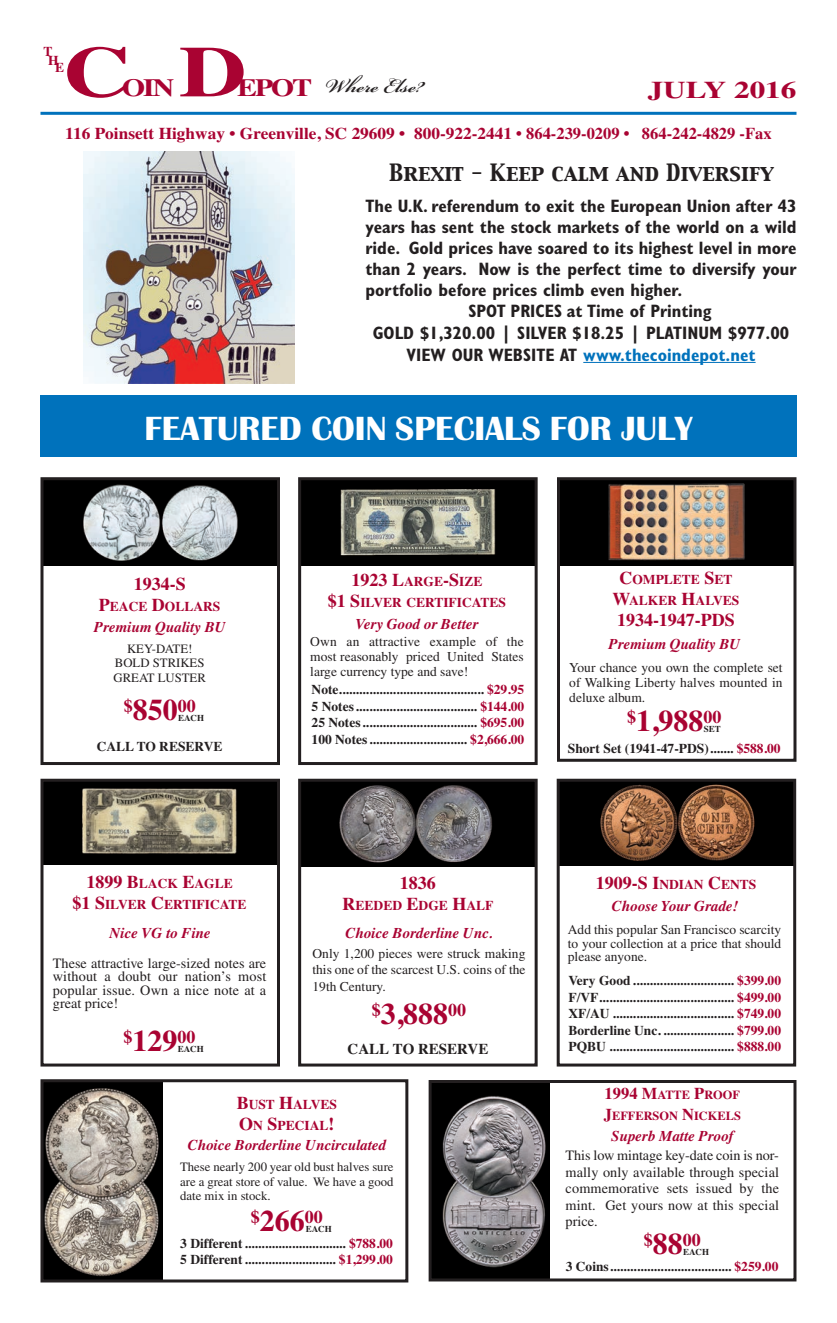
<style>
.page{position:relative;width:837px;height:1323px;background:#fff}
.page>*{position:absolute;margin:0;border:0;box-sizing:border-box;transform-origin:0 0}
.t1{font:700 72px "Times";color:#a90332;scale:1.3 1}
.t2{font:33px "Scotsdale";color:#fff}
.t3{font:700 30px "Times";color:#a90332}
.t4{font:700 30px "Bickham Script Std";color:#231f20}
.t5{font:700 24.75px "Times";letter-spacing:-.065em;color:#a90332;scale:1.2 1}
.t6{font:700 24px "Times";color:#a90332;scale:1.3 1}
.t7{font:21px "Capitals";color:#231f20}
.t8{font:700 condensed 18px "Gill Sans";color:#231f20}
.t9{font:700 18px "Times";color:#a90332}
.t10{font:700 condensed 18px "Gill Sans";color:#0072bc}
.t11{font:700 16.5px "Times";color:#a90332;scale:1.05 1}
.t12{font:italic 700 15px "Times";color:#a90332}
.t13{font:700 15px "Times";color:#231f20}
.t14{font:14.25px/16.5px "Times";letter-spacing:.01em;color:#231f20;text-align:justify}
.t15{font:700 13.5px/16.5px "Times";color:#231f20;text-align:justify}
.t16{font:13.5px/16.5px "Times";color:#231f20;text-align:justify}
.t17{font:700 13.5px/21px "Times";color:#a90332;text-align:center}
.t18{font:12.75px/14.2px "Times";color:#231f20;text-align:center}
.t19{font:700 12.3px/21px "Times";color:#a90332}
.t20{font:700 9px "Times";color:#231f20}
.s1{color:#231f20}
.s2{font-size:18px}
.s3{font-size:30px}
.s4{font-size:13.5px}
.s5{color:#a90332}
.s6{font-size:16.5px}
</style>
<div class="page">
<hr style="left:40px;top:112px;width:756px;height:3px;background:#0072bc">
<hr style="left:583px;top:362px;width:173px;height:1px;background:#0072bc">
<img style="left:84px;top:152px;width:210px;height:232px">
<div style="left:40px;top:395px;width:757px;height:62px;background:#0072bc"></div>
<img style="left:433px;top:1084px;width:116px;height:193px">
<div style="left:429px;top:1080px;width:367px;height:201px;border:3px solid #231f20"></div>
<img style="left:44px;top:1083px;width:119px;height:195px">
<div style="left:40px;top:1079px;width:368px;height:203px;border:3px solid #231f20"></div>
<img style="left:302px;top:783px;width:232px;height:84px">
<div style="left:298px;top:779px;width:240px;height:288px;border:3px solid #231f20"></div>
<img style="left:561px;top:481px;width:231px;height:84px">
<div style="left:557px;top:477px;width:239px;height:285px;border:3px solid #231f20"></div>
<img style="left:44px;top:783px;width:232px;height:82px">
<div style="left:40px;top:779px;width:240px;height:288px;border:3px solid #231f20"></div>
<img style="left:561px;top:783px;width:231px;height:83px">
<div style="left:557px;top:779px;width:239px;height:288px;border:3px solid #231f20"></div>
<img style="left:302px;top:481px;width:232px;height:84px">
<div style="left:298px;top:477px;width:240px;height:288px;border:3px solid #231f20"></div>
<img style="left:44px;top:481px;width:232px;height:85px">
<div style="left:40px;top:477px;width:240px;height:288px;border:3px solid #231f20"></div>
<p class="t17" style="left:44px;top:40px;width:11px">T</p>
<p class="t17" style="left:48px;top:49px;width:12px">H</p>
<p class="t17" style="left:55px;top:57px;width:11px">E</p>
<h1 class="t1" style="left:64px;top:29px;width:53px">C</h1>
<h1 class="t1" style="left:179px;top:29px;width:53px">D</h1>
<h3 class="t5" style="left:122px;top:73px;width:45px">OIN</h3>
<h3 class="t5" style="left:237px;top:73px;width:64px">EPOT</h3>
<h3 class="t4" style="left:325px;top:64px;width:100px">Where Else?</h3>
<h3 class="t6" style="left:648px;top:75px;width:116px">JULY 2016</h3>
<p class="t11" style="left:65px;top:124px;width:674px">116 Poinsett Highway • Greenville, SC 29609 • 800-922-2441 • 864-239-0209 • 864-242-4829 -Fax</p>
<h3 class="t7" style="left:389px;top:161px;width:387px">Brexit - Keep calm and Diversify</h3>
<h3 class="t8" style="left:365px;top:200px;width:433px">The U.K. referendum to exit the European Union after 43</h3>
<h3 class="t8" style="left:365px;top:221px;width:432px">years has sent the stock markets of the world on a wild</h3>
<h3 class="t8" style="left:365px;top:242px;width:433px">ride. Gold prices have soared to its highest level in more</h3>
<h3 class="t8" style="left:365px;top:263px;width:433px">than 2 years. Now is the perfect time to diversify your</h3>
<h3 class="t8" style="left:365px;top:284px;width:319px">portfolio before prices climb even higher.</h3>
<h3 class="t8" style="left:469px;top:305px;width:244px">SPOT PRICES at Time of Printing</h3>
<h3 class="t8" style="left:373px;top:326px;width:418px">GOLD $1,320.00 | SILVER $18.25 | PLATINUM $977.00</h3>
<h3 class="t10" style="left:406px;top:348px;width:351px"><span class="s1">VIEW OUR WEBSITE AT</span> www.thecoindepot.net</h3>
<h2 class="t2" style="left:144px;top:411px;width:550px">FEATURED COIN SPECIALS FOR JULY</h2>
<h3 class="t9" style="left:134px;top:574px;width:54px">1934-S</h3>
<p class="t17" style="left:99px;top:596px;width:123px"><span class="s2">P</span>EACE <span class="s2">D</span>OLLARS</p>
<p class="t12" style="left:94px;top:618px;width:133px">Premium Quality BU</p>
<p class="t18" style="left:114px;top:643px;width:94px">KEY-DATE!<br>BOLD STRIKES<br>GREAT LUSTER</p>
<h3 class="t9" style="left:124px;top:695px;width:74px">$<span class="s3">850</span>00</h3>
<p class="t20" style="left:178px;top:713px;width:28px">EACH</p>
<p class="t15" style="left:97px;top:738px;width:127px">CALL TO RESERVE</p>
<h3 class="t9" style="left:352px;top:570px;width:132px">1923 L<span class="s4">ARGE</span>-S<span class="s4">IZE</span></h3>
<p class="t17" style="left:328px;top:592px;width:180px"><span class="s2">$1 S</span>ILVER CERTIFICATES</p>
<p class="t12" style="left:356px;top:616px;width:124px">Very Good or Better</p>
<p class="t16" style="left:310px;top:636px;width:215px;line-height:14.7px">Own an attractive example of the most reasonably priced United States large currency type and save!</p>
<p class="t15" style="left:312px;top:681px;width:214px">Note........................................... <span class="s5">$29.95<br></span>5 Notes.................................... <span class="s5">$144.00<br></span>25 Notes.................................. <span class="s5">$695.00<br></span>100 Notes............................. <span class="s5">$2,666.00</span></p>
<p class="t17" style="left:613px;top:569px;width:128px"><span class="s2">C</span>OMPLETE <span class="s2">S</span>ET<br><span class="s2">W</span>ALKER <span class="s2">H</span>ALVES</p>
<h3 class="t9" style="left:617px;top:610px;width:119px">1934-1947-PDS</h3>
<p class="t12" style="left:609px;top:635px;width:133px">Premium Quality BU</p>
<p class="t16" style="left:569px;top:662px;width:215px;line-height:15px">Your chance you own the complete set of Walking Liberty halves mounted in deluxe album.</p>
<h3 class="t3" style="left:627px;top:703px;width:96px"><sup>$</sup>1,988<sup>00</sup></h3>
<p class="t20" style="left:704px;top:724px;width:19px">SET</p>
<p class="t15" style="left:568px;top:740px;width:214px">Short Set (1941-47-PDS)....... <span class="s5">$588.00</span></p>
<p class="t17" style="left:73px;top:873px;width:176px"><span class="s2">1899 B</span>LACK <span class="s2">E</span>AGLE<br><span class="s2">$1 S</span>ILVER <span class="s2">C</span>ERTIFICATE</p>
<h3 class="t9" style="left:400px;top:872px;width:37px">1836</h3>
<p class="t17" style="left:343px;top:895px;width:152px"><span class="s2">R</span>EEDED <span class="s2">E</span>DGE <span class="s2">H</span>ALF</p>
<p class="t12" style="left:109px;top:924px;width:103px">Nice VG to Fine</p>
<p class="t12" style="left:345px;top:924px;width:149px">Choice Borderline Unc.</p>
<p class="t16" style="left:313px;top:946px;width:215px">Only 1,200 pieces were struck making this one of the scarcest U.S. coins of the 19th Century.</p>
<p class="t14" style="left:53px;top:958px;width:215px;line-height:13.5px">These attractive large-sized notes are without a doubt our nation’s most popular issue. Own a nice note at a great price!</p>
<h3 class="t3" style="left:372px;top:996px;width:96px"><sup>$</sup>3,888<sup>00</sup></h3>
<p class="t13" style="left:348px;top:1040px;width:142px">CALL TO RESERVE</p>
<h3 class="t9" style="left:124px;top:1026px;width:73px">$<span class="s3">129</span>00</h3>
<p class="t20" style="left:178px;top:1044px;width:28px">EACH</p>
<p class="t17" style="left:237px;top:1094px;width:102px;text-align:left"><span class="s2">B</span>UST <span class="s2">H</span>ALVES<br><span class="s2">O</span>N <span class="s2">S</span>PECIAL<span class="s2">!</span></p>
<p class="t12" style="left:188px;top:1137px;width:200px">Choice Borderline Uncirculated</p>
<p class="t18" style="left:180px;top:1161px;width:215px;text-align:justify">These nearly 200 year old bust halves sure are a great store of value. We have a good date mix in stock.</p>
<h3 class="t9" style="left:251px;top:1206px;width:74px">$<span class="s3">266</span>00</h3>
<p class="t20" style="left:306px;top:1224px;width:28px">EACH</p>
<p class="t15" style="left:180px;top:1235px;width:214px">3 Different .............................. <span class="s5">$788.00<br></span>5 Different ........................... <span class="s5">$1,299.00</span></p>
<p class="t17" style="left:596px;top:874px;width:162px"><span class="s2">1909-S I</span>NDIAN <span class="s2">C</span>ENTS</p>
<p class="t12" style="left:612px;top:897px;width:128px">Choose Your Grade!</p>
<p class="t16" style="left:568px;top:924px;width:215px;line-height:13.5px">Add this popular San Francisco scarcity to your collection at a price that should please anyone.</p>
<p class="t15" style="left:568px;top:972px;width:214px">Very Good .............................. <span class="s5">$399.00<br></span>F/VF........................................ <span class="s5">$499.00<br></span>XF/AU .................................... <span class="s5">$749.00<br></span>Borderline Unc. ..................... <span class="s5">$799.00<br></span>PQBU ..................................... <span class="s5">$888.00</span></p>
<p class="t19" style="left:604px;top:1084px;width:139px"><span class="s6">1994 M</span>ATTE <span class="s6">P</span>ROOF<br><span class="s6">J</span>EFFERSON <span class="s6">N</span>ICKELS</p>
<p class="t12" style="left:611px;top:1127px;width:124px">Superb Matte Proof</p>
<p class="t14" style="left:566px;top:1149px;width:215px">This low mintage key-date coin is nor&shy;mally only available through special commemorative sets issued by the mint. Get yours now at this special price.</p>
<h3 class="t9" style="left:644px;top:1229px;width:58px">$<span class="s3">88</span>00</h3>
<p class="t20" style="left:683px;top:1247px;width:28px">EACH</p>
<p class="t15" style="left:566px;top:1258px;width:214px">3 Coins.................................... <span class="s5">$259.00</span></p>
</div>
